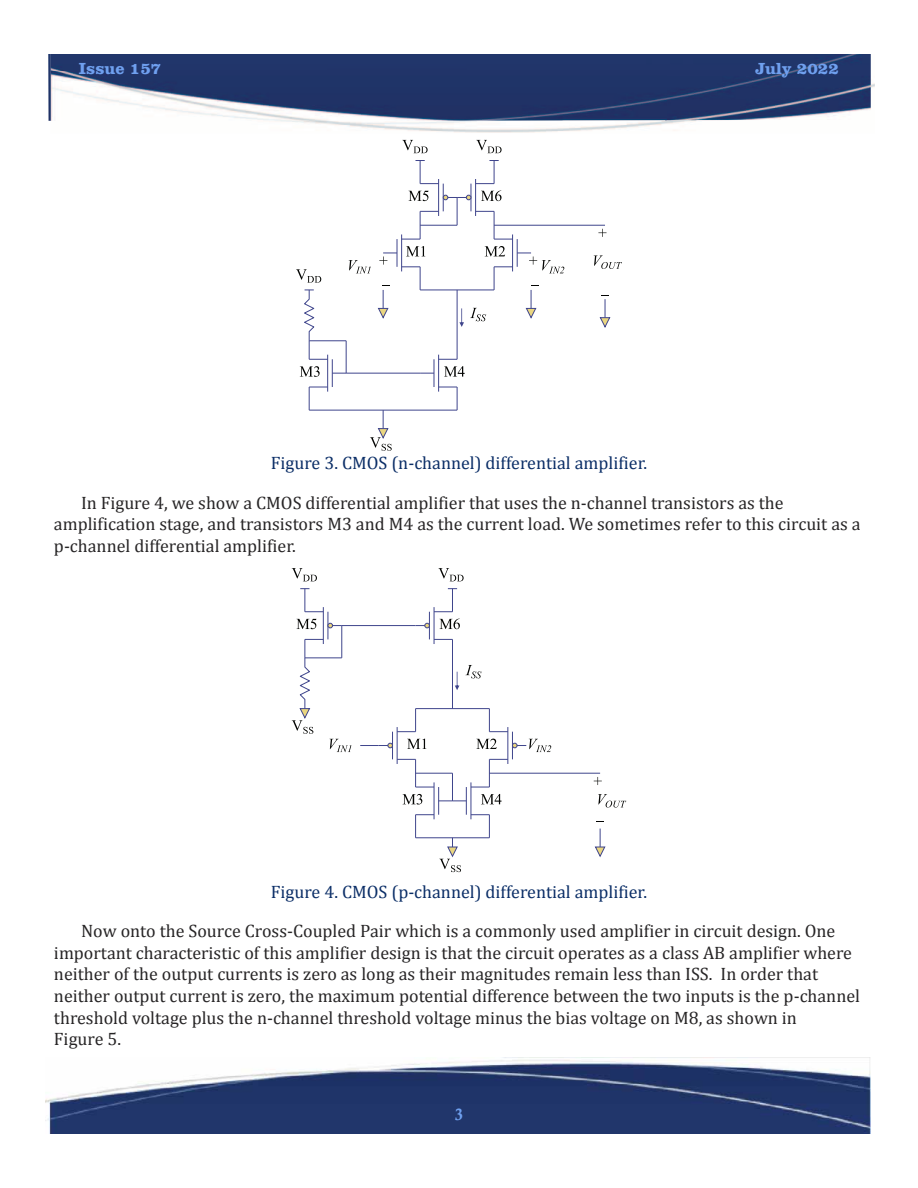
<style>
.page{position:relative;width:918px;height:1188px;background:#fff}
.page>*{position:absolute;margin:0;border:0;box-sizing:border-box;transform-origin:0 0}
.t1{font:18px/21.6px "Cambria";color:#272526}
.t2{font:18px "Cambria";color:#0b2e67}
.t3{font:700 16.5px "Clarendon BT";color:#6fa0ef}
.t4{font:700 16.5px "Calisto";color:#6fa0ef}
</style>
<div class="page">
<img style="left:48px;top:54px;width:775px;height:67px">
<img style="left:823px;top:54px;width:52px;height:63px">
<img style="left:51px;top:119px;width:772px;height:14px">
<img style="left:45px;top:1058px;width:825px;height:76px">
<hr style="left:346px;top:373px;width:74px;height:1px;background:#3f458c">
<hr style="left:309px;top:410px;width:148px;height:1px;background:#3f458c">
<hr style="left:457px;top:290px;width:1px;height:69px;background:#3f458c">
<hr style="left:438px;top:355px;width:1px;height:37px;background:#3f458c">
<svg style="left:296px;top:269px;width:25px;height:14px"></svg>
<svg style="left:349px;top:260px;width:22px;height:14px"></svg>
<svg style="left:370px;top:410px;width:22px;height:41px"></svg>
<svg style="left:420px;top:359px;width:45px;height:51px"></svg>
<hr style="left:346px;top:341px;width:1px;height:32px;background:#3f458c">
<svg style="left:300px;top:289px;width:46px;height:121px"></svg>
<svg style="left:402px;top:140px;width:26px;height:13px"></svg>
<svg style="left:476px;top:140px;width:26px;height:13px"></svg>
<svg style="left:377px;top:160px;width:187px;height:167px"></svg>
<hr style="left:494px;top:225px;width:111px;height:1px;background:#3f458c">
<svg style="left:594px;top:255px;width:28px;height:14px"></svg>
<svg style="left:598px;top:229px;width:9px;height:8px"></svg>
<svg style="left:599px;top:295px;width:12px;height:33px"></svg>
<svg style="left:465px;top:665px;width:17px;height:13px"></svg>
<svg style="left:292px;top:568px;width:25px;height:13px"></svg>
<svg style="left:438px;top:568px;width:26px;height:13px"></svg>
<svg style="left:598px;top:794px;width:28px;height:14px"></svg>
<hr style="left:342px;top:625px;width:74px;height:1px;background:#3f458c">
<hr style="left:416px;top:708px;width:73px;height:1px;background:#3f458c">
<hr style="left:452px;top:639px;width:1px;height:70px;background:#3f458c">
<svg style="left:455px;top:672px;width:4px;height:18px"></svg>
<hr style="left:434px;top:607px;width:1px;height:37px;background:#3f458c">
<svg style="left:292px;top:588px;width:59px;height:164px"></svg>
<hr style="left:489px;top:773px;width:111px;height:1px;background:#3f458c">
<svg style="left:416px;top:588px;width:44px;height:52px"></svg>
<svg style="left:594px;top:829px;width:12px;height:29px"></svg>
<svg style="left:594px;top:777px;width:8px;height:8px"></svg>
<svg style="left:360px;top:709px;width:191px;height:163px"></svg>
<p class="t3" style="left:79px;top:63px;width:84px">Issue 157</p>
<p class="t3" style="left:755px;top:63px;width:85px">July 2022</p>
<p class="t2" style="left:271px;top:452px;width:378px">Figure 3. CMOS (n-channel) differential amplifier.</p>
<p class="t1" style="left:54px;top:491px;width:808px;text-indent:27px">In Figure 4, we show a CMOS differential amplifier that uses the n-channel transistors as the amplification stage, and transistors M3 and M4 as the current load. We sometimes refer to this circuit as a p-channel differential amplifier.</p>
<p class="t2" style="left:271px;top:881px;width:378px">Figure 4. CMOS (p-channel) differential amplifier.</p>
<p class="t1" style="left:54px;top:920px;width:808px;text-indent:27px">Now onto the Source Cross-Coupled Pair which is a commonly used amplifier in circuit design. One important characteristic of this amplifier design is that the circuit operates as a class AB amplifier where neither of the output currents is zero as long as their magnitudes remain less than ISS. In order that neither output current is zero, the maximum potential difference between the two inputs is the p-channel threshold voltage plus the n-channel threshold voltage minus the bias voltage on M8, as shown in<br>Figure 5.</p>
<p class="t4" style="left:455px;top:1108px;width:10px">3</p>
</div>
